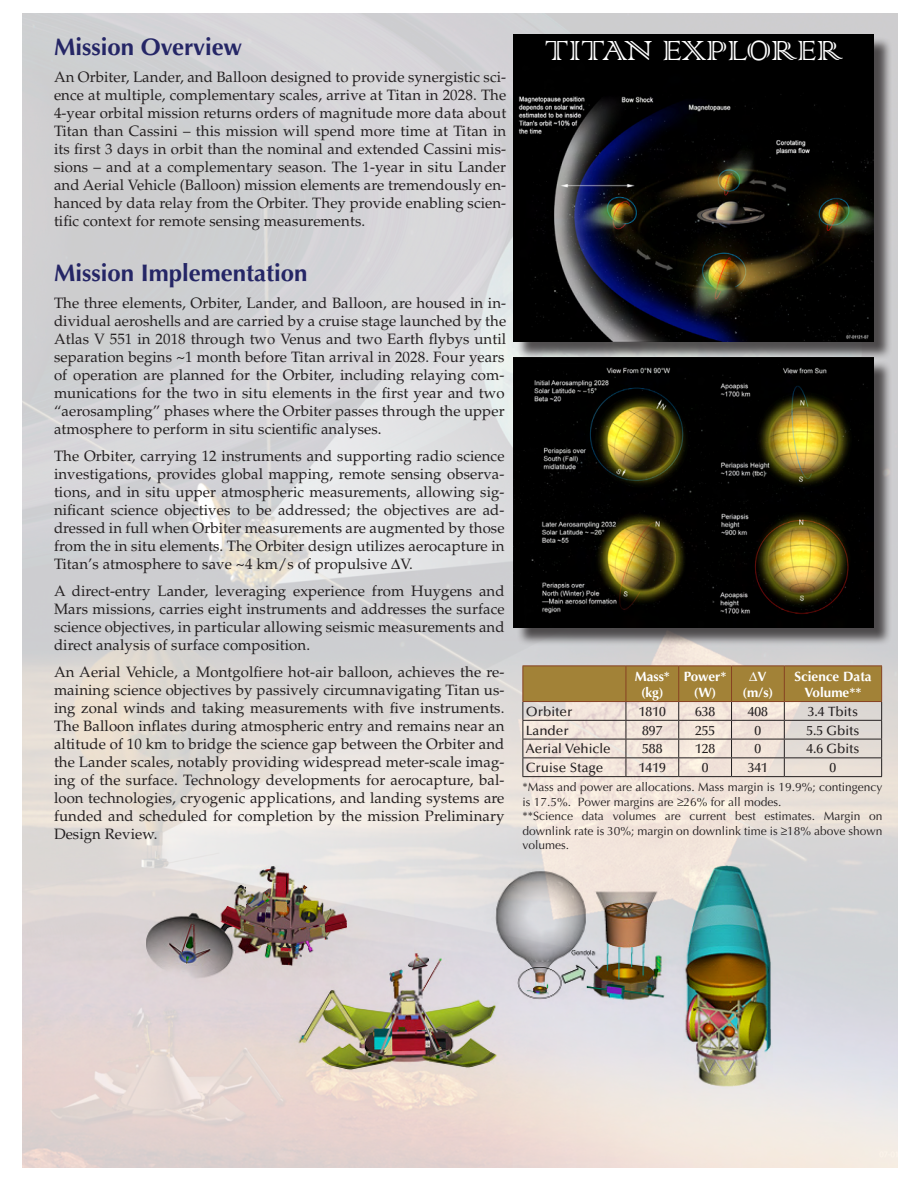
<style>
.page{position:relative;width:918px;height:1188px;background:#fff}
.page>*{position:absolute;margin:0;border:0;box-sizing:border-box;transform-origin:0 0}
.t1{font:36.9px "Colonna";color:#fff}
.t2{font:700 24px "Optima";color:#252666}
.t3{font:15px/18px "Palatino";letter-spacing:.005em;color:#231f20;text-align:justify}
.t4{font:500 13.5px "Optima";color:#231f20}
.t5{font:700 13.5px/16.2px "Optima";color:#fff;text-align:center}
.t6{font:12px/14.4px "Optima";color:#231f20}
</style>
<div class="page">
<img style="left:23px;top:14px;width:875px;height:1153px">
<svg style="left:522px;top:667px;width:360px;height:109px;background:#d0bea1"></svg>
<hr style="left:522px;top:776px;width:104px;height:1px;background:#231f20">
<hr style="left:626px;top:776px;width:53px;height:1px;background:#231f20">
<hr style="left:679px;top:776px;width:53px;height:1px;background:#231f20">
<hr style="left:732px;top:776px;width:52px;height:1px;background:#231f20">
<hr style="left:784px;top:776px;width:98px;height:1px;background:#231f20">
<hr style="left:522px;top:666px;width:104px;height:1px;background:#864222">
<hr style="left:522px;top:666px;width:1px;height:35px;background:#864222">
<hr style="left:522px;top:701px;width:104px;height:1px;background:#864222">
<hr style="left:626px;top:666px;width:53px;height:1px;background:#864222">
<hr style="left:626px;top:666px;width:1px;height:35px;background:#864222">
<hr style="left:626px;top:701px;width:53px;height:1px;background:#864222">
<hr style="left:679px;top:666px;width:53px;height:1px;background:#864222">
<hr style="left:678px;top:666px;width:1px;height:35px;background:#864222">
<hr style="left:679px;top:701px;width:53px;height:1px;background:#864222">
<hr style="left:732px;top:666px;width:52px;height:1px;background:#864222">
<hr style="left:731px;top:666px;width:1px;height:35px;background:#864222">
<hr style="left:732px;top:701px;width:52px;height:1px;background:#864222">
<hr style="left:784px;top:666px;width:98px;height:1px;background:#864222">
<hr style="left:784px;top:666px;width:1px;height:35px;background:#864222">
<hr style="left:881px;top:666px;width:1px;height:35px;background:#864222">
<hr style="left:784px;top:701px;width:98px;height:1px;background:#864222">
<img style="left:146px;top:866px;width:626px;height:223px">
<div style="left:516px;top:36px;width:393px;height:337px;background:#231f20;opacity:.75"></div>
<img style="left:514px;top:34px;width:360px;height:307px">
<div style="left:516px;top:360px;width:382px;height:293px;background:#231f20;opacity:.75"></div>
<img style="left:514px;top:358px;width:360px;height:270px">
<svg style="left:391px;top:559px;width:9px;height:10px"></svg>
<h2 class="t2" style="left:54px;top:33px;width:190px">Mission Overview</h2>
<p class="t3" style="left:54px;top:68px;width:454px">An Orbiter, Lander, and Balloon designed to provide synergistic sci&shy;ence at multiple, complementary scales, arrive at Titan in 2028. The 4-year orbital mission returns orders of magnitude more data about Titan than Cassini – this mission will spend more time at Titan in its first 3 days in orbit than the nominal and extended Cassini mis&shy;sions – and at a complementary season. The 1-year in situ Lander and Aerial Vehicle (Balloon) mission elements are tremendously en&shy;hanced by data relay from the Orbiter. They provide enabling scien&shy;tific context for remote sensing measurements.</p>
<h2 class="t2" style="left:54px;top:259px;width:255px">Mission Implementation</h2>
<p class="t3" style="left:54px;top:295px;width:454px">The three elements, Orbiter, Lander, and Balloon, are housed in in&shy;dividual aeroshells and are carried by a cruise stage launched by the Atlas V 551 in 2018 through two Venus and two Earth flybys until separation begins ~1 month before Titan arrival in 2028. Four years of operation are planned for the Orbiter, including relaying com&shy;munications for the two in situ elements in the first year and two “aerosampling” phases where the Orbiter passes through the upper atmosphere to perform in situ scientific analyses.</p>
<p class="t3" style="left:54px;top:448px;width:452px">The Orbiter, carrying 12 instruments and supporting radio science investigations, provides global mapping, remote sensing observa&shy;tions, and in situ upper atmospheric measurements, allowing sig&shy;nificant science objectives to be addressed; the objectives are ad&shy;dressed in full when Orbiter measurements are augmented by those from the in situ elements. The Orbiter design utilizes aerocapture in Titan’s atmosphere to save ~4 km/s of propulsive V.</p>
<p class="t3" style="left:54px;top:583px;width:452px">A direct-entry Lander, leveraging experience from Huygens and Mars missions, carries eight instruments and addresses the surface science objectives, in particular allowing seismic measurements and direct analysis of surface composition.</p>
<p class="t3" style="left:54px;top:664px;width:452px">An Aerial Vehicle, a Montgolfiere hot-air balloon, achieves the re&shy;maining science objectives by passively circumnavigating Titan us&shy;ing zonal winds and taking measurements with five instruments.<br>The Balloon inflates during atmospheric entry and remains near an altitude of 10 km to bridge the science gap between the Orbiter and the Lander scales, notably providing widespread meter-scale imag&shy;ing of the surface. Technology developments for aerocapture, bal&shy;loon technologies, cryogenic applications, and landing systems are funded and scheduled for completion by the mission Preliminary Design Review.</p>
<p class="t5" style="left:635px;top:668px;width:37px">Mass* (kg)</p>
<p class="t5" style="left:684px;top:668px;width:44px">Power* (W)</p>
<p class="t5" style="left:743px;top:668px;width:32px">∆V (m/s)</p>
<p class="t5" style="left:794px;top:668px;width:79px">Science Data<br>Volume**</p>
<h1 class="t1" style="left:545px;top:27px;width:299px">TITAN EXPLORER</h1>
<p class="t4" style="left:526px;top:704px;width:48px">Orbiter</p>
<p class="t4" style="left:639px;top:704px;width:28px">1810</p>
<p class="t4" style="left:695px;top:704px;width:22px">638</p>
<p class="t4" style="left:748px;top:704px;width:22px">408</p>
<p class="t4" style="left:808px;top:704px;width:52px">3.4 Tbits</p>
<p class="t4" style="left:526px;top:723px;width:44px">Lander</p>
<p class="t4" style="left:642px;top:723px;width:22px">897</p>
<p class="t4" style="left:695px;top:723px;width:22px">255</p>
<p class="t4" style="left:755px;top:723px;width:8px">0</p>
<p class="t4" style="left:806px;top:723px;width:55px">5.5 Gbits</p>
<p class="t4" style="left:526px;top:741px;width:86px">Aerial Vehicle</p>
<p class="t4" style="left:642px;top:741px;width:22px">588</p>
<p class="t4" style="left:695px;top:741px;width:22px">128</p>
<p class="t4" style="left:755px;top:741px;width:8px">0</p>
<p class="t4" style="left:806px;top:741px;width:55px">4.6 Gbits</p>
<p class="t4" style="left:526px;top:760px;width:79px">Cruise Stage</p>
<p class="t4" style="left:639px;top:760px;width:28px">1419</p>
<p class="t4" style="left:702px;top:760px;width:8px">0</p>
<p class="t4" style="left:748px;top:760px;width:22px">341</p>
<p class="t4" style="left:830px;top:760px;width:8px">0</p>
<p class="t6" style="left:522px;top:780px;width:362px">*Mass and power are allocations. Mass margin is 19.9%; contingency is 17.5%. Power margins are ≥26% for all modes.<br>**Science data volumes are current best estimates. Margin on downlink rate is 30%; margin on downlink time is ≥18% above shown volumes.</p>
</div>
